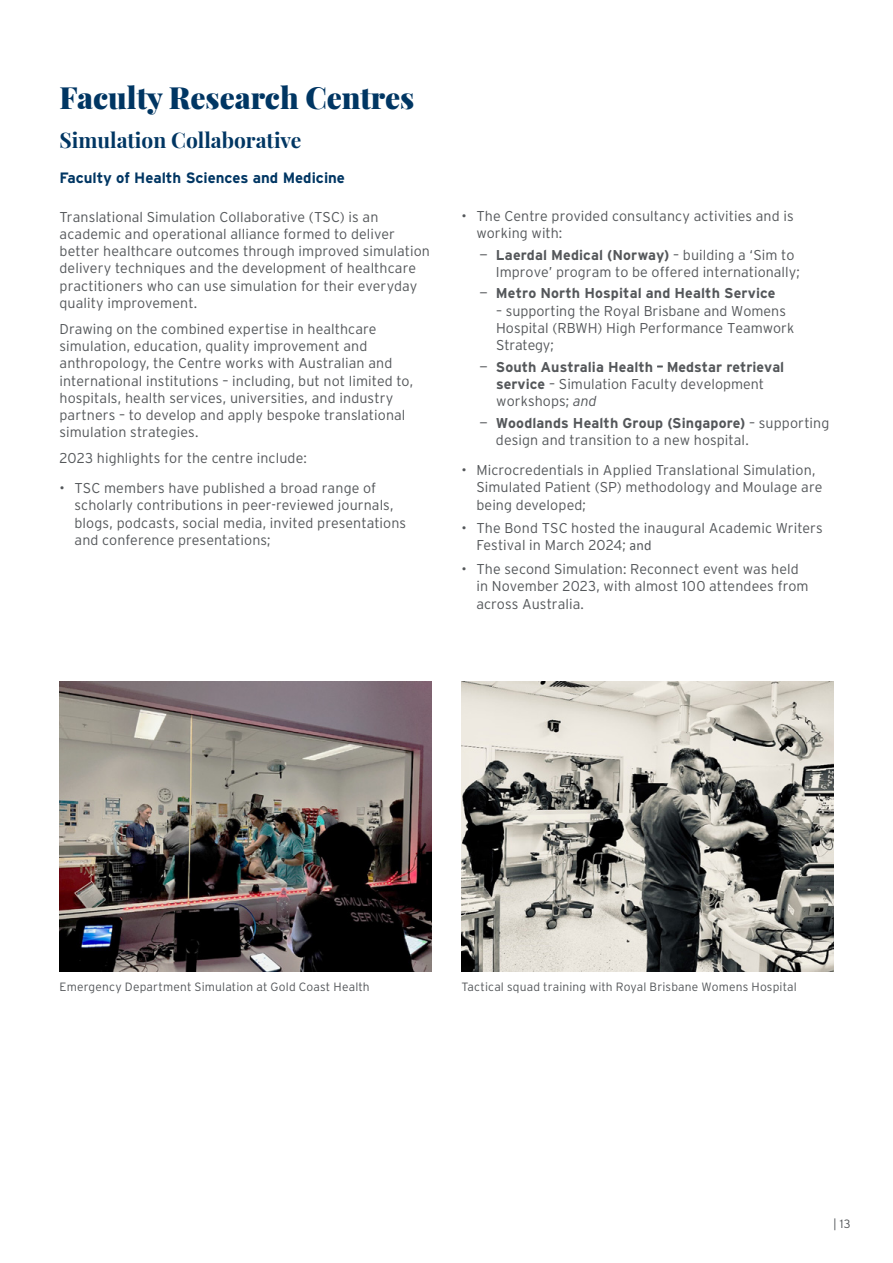
<style>
.page{position:relative;width:893px;height:1263px;background:#fff}
.page>*{position:absolute;margin:0;border:0;box-sizing:border-box;transform-origin:0 0}
.t1{font:900 30px "Playfair Display";color:#003663}
.t2{font:700 21px "Playfair Display";color:#003663}
.t3{font:700 15px "Interstate";color:#003663}
.t4{font:300 14.25px/17.2px "Interstate";letter-spacing:.005em;color:#54575a}
.t5{font:700 14.25px/17.1px "Interstate";letter-spacing:.005em;color:#54575a}
.t6{font:300 12px "Interstate";letter-spacing:.015em;color:#54575a}
.s1{font-weight:700}
.s2{font-weight:300}
.s3{font-weight:300;font-style:italic}
.s4{font-family:"Calibri";font-weight:400}
</style>
<div class="page">
<img style="left:60px;top:681px;width:372px;height:291px">
<img style="left:461px;top:681px;width:372px;height:291px">
<h1 class="t1" style="left:60px;top:74px;width:356px">Faculty Research Centres</h1>
<h2 class="t2" style="left:60px;top:124px;width:243px">Simulation Collaborative</h2>
<p class="t3" style="left:60px;top:169px;width:287px">Faculty of Health Sciences and Medicine</p>
<p class="t4" style="left:60px;top:208px;width:372px">Translational Simulation Collaborative (TSC) is an academic and operational alliance formed to deliver better healthcare outcomes through improved simulation delivery techniques and the development of healthcare practitioners who can use simulation for their everyday quality improvement.</p>
<p class="t4" style="left:60px;top:320px;width:355px">Drawing on the combined expertise in healthcare simulation, education, quality improvement and anthropology, the Centre works with Australian and international institutions – including, but not limited to, hospitals, health services, universities, and industry partners – to develop and apply bespoke translational simulation strategies.</p>
<p class="t4" style="left:60px;top:449px;width:249px">2023 highlights for the centre include:</p>
<p class="t4" style="left:75px;top:479px;width:333px;text-indent:-15px">• TSC members have published a broad range of scholarly contributions in peer-reviewed journals, blogs, podcasts, social media, invited presentations and conference presentations;</p>
<p class="t4" style="left:476px;top:207px;width:319px;text-indent:-15px">• The Centre provided consultancy activities and is working with:</p>
<p class="t4" style="left:496px;top:246px;width:305px;text-indent:-17px">— <span class="s1">Laerdal Medical (Norway)</span> – building a ‘Sim to<br>Improve’ program to be offered internationally;</p>
<p class="t5" style="left:479px;top:285px;width:298px"><span class="s2">—</span> Metro North Hospital and Health Service</p>
<p class="t4" style="left:496px;top:302px;width:300px">– supporting the Royal Brisbane and Womens<br>Hospital (RBWH) High Performance Teamwork<br>Strategy;</p>
<p class="t5" style="left:496px;top:358px;width:290px;text-indent:-17px"><span class="s2">—</span> South Australia Health <span class="s2">–</span> Medstar retrieval service <span class="s2">– Simulation Faculty development workshops;</span> <span class="s3">and</span></p>
<p class="t4" style="left:496px;top:414px;width:335px;text-indent:-17px">— <span class="s1">Woodlands Health Group (Singapore)</span> – supporting design and transition to a new hospital.</p>
<p class="t4" style="left:476px;top:461px;width:347px;text-indent:-15px">• Microcredentials in Applied Translational Simulation,<br>Simulated Patient (SP) methodology and Moulage are being developed;</p>
<p class="t4" style="left:476px;top:519px;width:348px;text-indent:-15px">• The Bond TSC hosted the inaugural Academic Writers<br>Festival in March 2024; <span class="s4">and</span></p>
<p class="t4" style="left:476px;top:560px;width:334px;text-indent:-15px">• The second Simulation: Reconnect event was held in November 2023, with almost 100 attendees from across Australia.</p>
<p class="t6" style="left:60px;top:980px;width:312px">Emergency Department Simulation at Gold Coast Health</p>
<p class="t6" style="left:461px;top:980px;width:337px">Tactical squad training with Royal Brisbane Womens Hospital</p>
<p class="t6" style="left:833px;top:1216px;width:19px">| 13</p>
</div>
